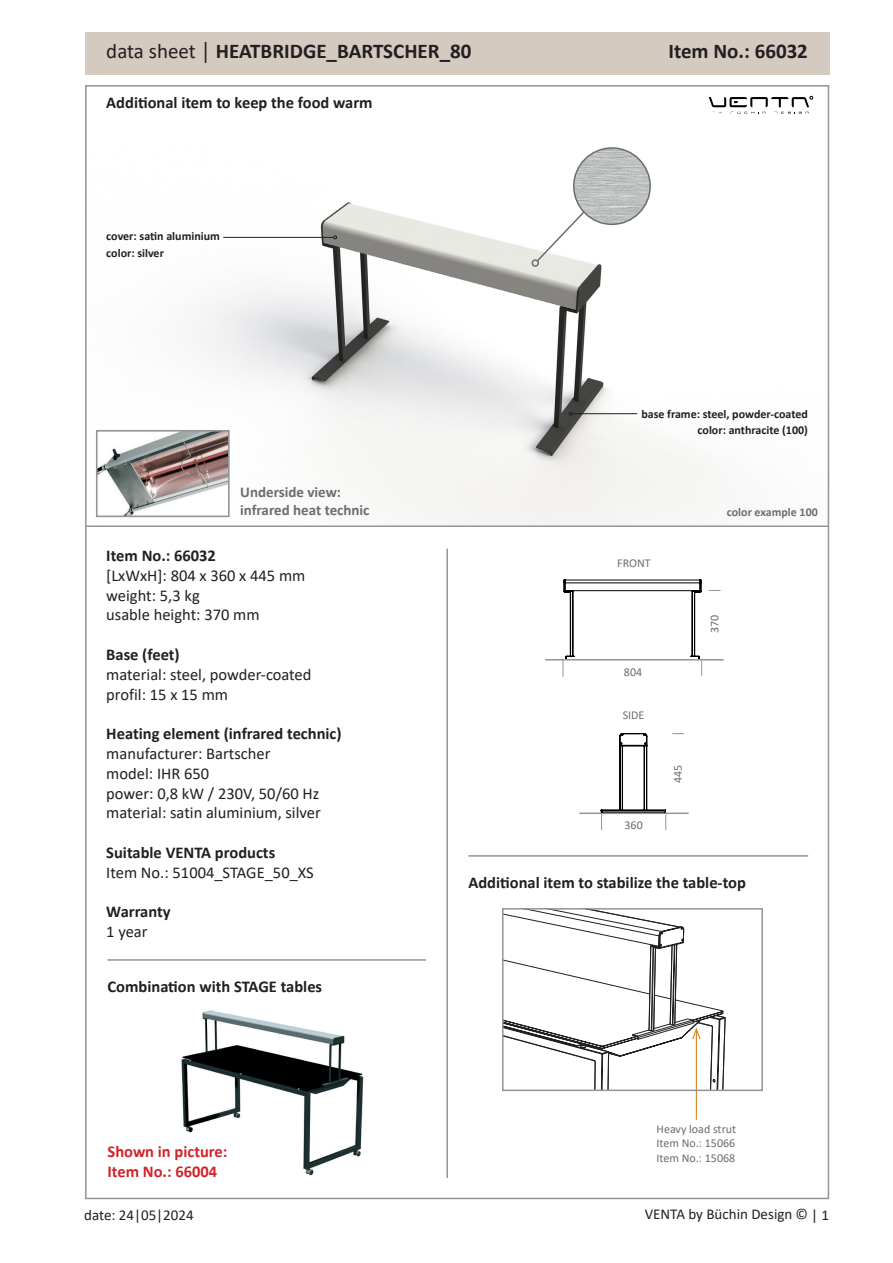
<style>
.page{position:relative;width:893px;height:1263px;background:#fff}
.page>*{position:absolute;margin:0;border:0;box-sizing:border-box;transform-origin:0 0}
.t1{font:700 21px "Calibri";color:#231f20}
.t2{font:16.5px/19.8px "Calibri";color:#231f20}
.t3{font:700 16.5px "Calibri";color:#231f20}
.t4{font:700 16.5px/19.8px "Calibri";color:#d1232a}
.t5{font:15px "Calibri";color:#231f20}
.t6{font:700 15px/18px "Calibri";color:#6c6d70}
.t7{font:700 12px/16.5px "Calibri";color:#231f20}
.t8{font:12px/14.4px "Calibri";color:#6c6d70;text-align:justify}
.t9{font:700 12px "Calibri";color:#6c6d70}
.s1{font-weight:400}
.s2{font-family:"Zurich BT";font-weight:400}
</style>
<div class="page">
<img style="left:96px;top:95px;width:718px;height:430px">
<img style="left:99px;top:433px;width:128px;height:81px">
<div style="left:96px;top:430px;width:134px;height:87px;border:2px solid #939598"></div>
<img style="left:181px;top:1010px;width:183px;height:166px">
<div style="left:85px;top:32px;width:744px;height:42px;background:#d4cac0"></div>
<hr style="left:579px;top:812px;width:110px;height:2px;background:#939598">
<hr style="left:545px;top:659px;width:179px;height:1px;background:#939598">
<svg style="left:563px;top:579px;width:139px;height:98px"></svg>
<svg style="left:672px;top:733px;width:12px;height:1px"></svg>
<svg style="left:709px;top:590px;width:12px;height:1px"></svg>
<svg style="left:600px;top:733px;width:66px;height:97px"></svg>
<hr style="left:86px;top:525px;width:742px;height:2px;background:#939598">
<hr style="left:446px;top:549px;width:2px;height:629px;background:#939598">
<hr style="left:468px;top:855px;width:340px;height:2px;background:#939598">
<svg style="left:535px;top:173px;width:86px;height:90px"></svg>
<div style="left:531px;top:259px;width:8px;height:8px;border:2px solid #6c6d70;border-radius:50%"></div>
<img style="left:574px;top:148px;width:76px;height:76px;border-radius:38px">
<div style="left:573px;top:147px;width:78px;height:78px;border:2px solid #6c6d70;border-radius:50%"></div>
<hr style="left:696px;top:1029px;width:1px;height:91px;background:#d88823">
<svg style="left:505px;top:911px;width:221px;height:177px"></svg>
<div style="left:502px;top:908px;width:261px;height:183px;border:2px solid #939598"></div>
<hr style="left:108px;top:959px;width:318px;height:2px;background:#939598">
<hr style="left:223px;top:237px;width:111px;height:1px;background:#231f20">
<svg style="left:333px;top:235px;width:4px;height:4px"></svg>
<hr style="left:572px;top:413px;width:65px;height:1px;background:#231f20">
<svg style="left:569px;top:412px;width:3px;height:4px"></svg>
<svg style="left:709px;top:96px;width:104px;height:18px"></svg>
<p class="t1" style="left:106px;top:37px;width:367px"><span class="s1">data sheet</span> <span class="s2">|</span> HEATBRIDGE_BARTSCHER_80</p>
<p class="t1" style="left:668px;top:36px;width:141px">Item No.: 66032</p>
<p class="t3" style="left:106px;top:91px;width:268px">Additional item to keep the food warm</p>
<p class="t7" style="left:106px;top:228px;width:115px">cover: satin aluminium color: silver</p>
<p class="t6" style="left:240px;top:483px;width:131px">Underside view: infrared heat technic</p>
<p class="t3" style="left:106px;top:544px;width:111px">Item No.: 66032</p>
<p class="t2" style="left:106px;top:565px;width:201px">[LxWxH]: 804 x 360 x 445 mm weight: 5,3 kg<br>usable height: 370 mm</p>
<p class="t3" style="left:106px;top:643px;width:75px">Base (feet)</p>
<p class="t2" style="left:106px;top:664px;width:207px">material: steel, powder-coated profil: 15 x 15 mm</p>
<p class="t3" style="left:106px;top:722px;width:237px">Heating element (infrared technic)</p>
<p class="t2" style="left:106px;top:743px;width:216px">manufacturer: Bartscher model: IHR 650<br>power: 0,8 kW / 230V, 50/60 Hz material: satin aluminium, silver</p>
<p class="t3" style="left:106px;top:841px;width:170px">Suitable VENTA products</p>
<p class="t2" style="left:106px;top:862px;width:209px">Item No.: 51004_STAGE_50_XS</p>
<p class="t3" style="left:106px;top:900px;width:66px">Warranty</p>
<p class="t2" style="left:106px;top:921px;width:43px">1 year</p>
<p class="t3" style="left:108px;top:975px;width:216px">Combination with STAGE tables</p>
<p class="t4" style="left:108px;top:1141px;width:121px">Shown in picture:<br>Item No.: 66004</p>
<p class="t7" style="left:641px;top:405px;width:168px;text-align:right">base frame: steel, powder-coated color: anthracite (100)</p>
<p class="t8" style="left:617px;top:556px;width:35px">FRONT</p>
<p class="t8" style="left:624px;top:664px;width:20px">804</p>
<p class="t8" style="left:623px;top:708px;width:23px">SIDE</p>
<p class="t8" style="left:624px;top:818px;width:20px">360</p>
<p class="t8" style="left:670px;top:783px;width:20px;rotate:-90deg">445</p>
<p class="t9" style="left:727px;top:503px;width:93px">color example 100</p>
<p class="t8" style="left:707px;top:633px;width:20px;rotate:-90deg">370</p>
<p class="t3" style="left:468px;top:870px;width:279px">Additional item to stabilize the table-top</p>
<p class="t8" style="left:657px;top:1121px;width:81px">Heavy load strut Item No.: 15066<br>Item No.: 15068</p>
<p class="t5" style="left:84px;top:1205px;width:111px">date: 24|05|2024</p>
<p class="t5" style="left:645px;top:1203px;width:186px">VENTA by Büchin Design © | 1</p>
</div>
